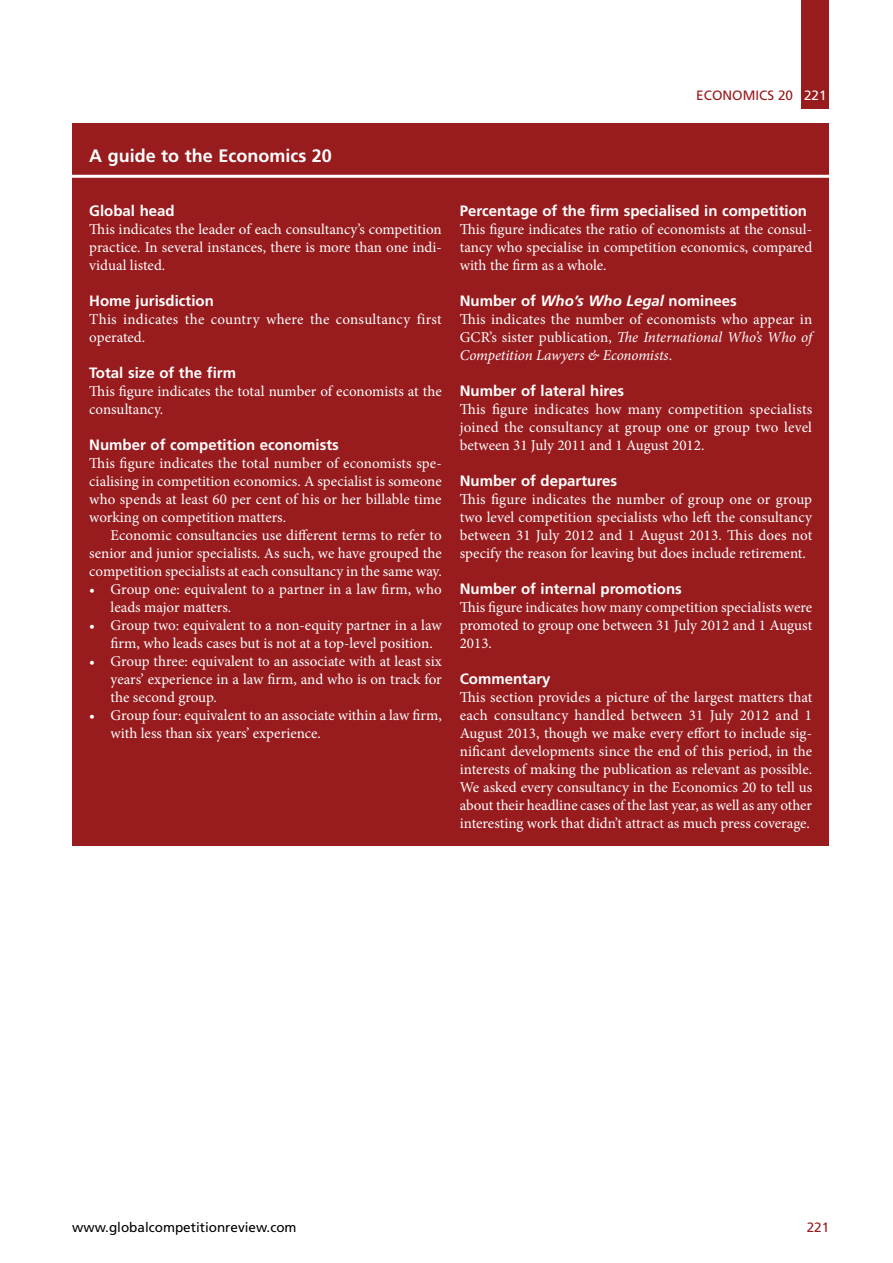
<style>
.page{position:relative;width:893px;height:1263px;background:#fff}
.page>*{position:absolute;margin:0;border:0;box-sizing:border-box;transform-origin:0 0}
.t1{font:700 18px "Frutiger";color:#fff}
.t2{font:15px/18px "Minion Pro";color:#fff;text-align:justify}
.t3{font:700 15px "Frutiger";color:#fff}
.t4{font:13.5px "Frutiger";color:#000}
.t5{font:13.5px "Frutiger";color:#981b1e}
.t6{font:13.5px "Frutiger";color:#fff}
.s1{font-style:italic}
</style>
<div class="page">
<div style="left:801px;top:0;width:28px;height:108px;background:#981b1e"></div>
<div style="left:72px;top:123px;width:757px;height:723px;background:#981b1e"></div>
<hr style="left:68px;top:175px;width:765px;height:3px;background:#fff">
<p class="t5" style="left:696px;top:87px;width:98px">ECONOMICS 20</p>
<p class="t6" style="left:804px;top:87px;width:24px">221</p>
<p class="t1" style="left:89px;top:145px;width:244px">A guide to the Economics 20</p>
<p class="t3" style="left:89px;top:202px;width:87px">Global head</p>
<p class="t2" style="left:89px;top:220px;width:354px">This indicates the leader of each consultancy’s competition practice. In several instances, there is more than one indi&shy;vidual listed.</p>
<p class="t3" style="left:89px;top:292px;width:126px">Home jurisdiction</p>
<p class="t2" style="left:89px;top:310px;width:354px">This indicates the country where the consultancy first operated.</p>
<p class="t3" style="left:89px;top:364px;width:148px">Total size of the firm</p>
<p class="t2" style="left:89px;top:382px;width:354px">This figure indicates the total number of economists at the consultancy.</p>
<p class="t3" style="left:89px;top:436px;width:251px">Number of competition economists</p>
<p class="t2" style="left:89px;top:454px;width:354px">This figure indicates the total number of economists spe&shy;cialising in competition economics. A specialist is someone who spends at least 60 per cent of his or her billable time working on competition matters.</p>
<p class="t2" style="left:89px;top:526px;width:354px;text-indent:21px">Economic consultancies use different terms to refer to senior and junior specialists. As such, we have grouped the competition specialists at each consultancy in the same way.</p>
<p class="t2" style="left:111px;top:580px;width:333px;text-indent:-21px">• Group one: equivalent to a partner in a law firm, who leads major matters.</p>
<p class="t2" style="left:111px;top:616px;width:333px;text-indent:-21px">• Group two: equivalent to a non-equity partner in a law firm, who leads cases but is not at a top-level position.</p>
<p class="t2" style="left:111px;top:652px;width:333px;text-indent:-21px">• Group three: equivalent to an associate with at least six years’ experience in a law firm, and who is on track for the second group.</p>
<p class="t2" style="left:111px;top:706px;width:333px;text-indent:-21px">• Group four: equivalent to an associate within a law firm, with less than six years’ experience.</p>
<p class="t3" style="left:460px;top:202px;width:349px">Percentage of the firm specialised in competition</p>
<p class="t2" style="left:460px;top:220px;width:354px">This figure indicates the ratio of economists at the consul&shy;tancy who specialise in competition economics, compared with the firm as a whole.</p>
<p class="t3" style="left:460px;top:292px;width:279px">Number of <span class="s1">Who’s Who Legal</span> nominees</p>
<p class="t2" style="left:460px;top:310px;width:354px">This indicates the number of economists who appear in GCR’s sister publication, <span class="s1">The International Who’s Who of Competition Lawyers &amp; Economists</span>.</p>
<p class="t3" style="left:460px;top:382px;width:166px">Number of lateral hires</p>
<p class="t2" style="left:460px;top:400px;width:354px">This figure indicates how many competition specialists joined the consultancy at group one or group two level between 31 July 2011 and 1 August 2012.</p>
<p class="t3" style="left:460px;top:472px;width:159px">Number of departures</p>
<p class="t2" style="left:460px;top:490px;width:354px">This figure indicates the number of group one or group two level competition specialists who left the consultancy between 31 July 2012 and 1 August 2013. This does not specify the reason for leaving but does include retirement.</p>
<p class="t3" style="left:460px;top:580px;width:224px">Number of internal promotions</p>
<p class="t2" style="left:460px;top:598px;width:354px">This figure indicates how many competition specialists were promoted to group one between 31 July 2012 and 1 August 2013.</p>
<p class="t3" style="left:460px;top:670px;width:92px">Commentary</p>
<p class="t2" style="left:460px;top:688px;width:354px">This section provides a picture of the largest matters that each consultancy handled between 31 July 2012 and 1<br>August 2013, though we make every effort to include sig&shy;nificant developments since the end of this period, in the interests of making the publication as relevant as possible.<br>We asked every consultancy in the Economics 20 to tell us about their headline cases of the last year, as well as any other interesting work that didn’t attract as much press coverage.</p>
<p class="t4" style="left:72px;top:1219px;width:226px">www.globalcompetitionreview.com</p>
<p class="t5" style="left:807px;top:1219px;width:24px">221</p>
</div>
